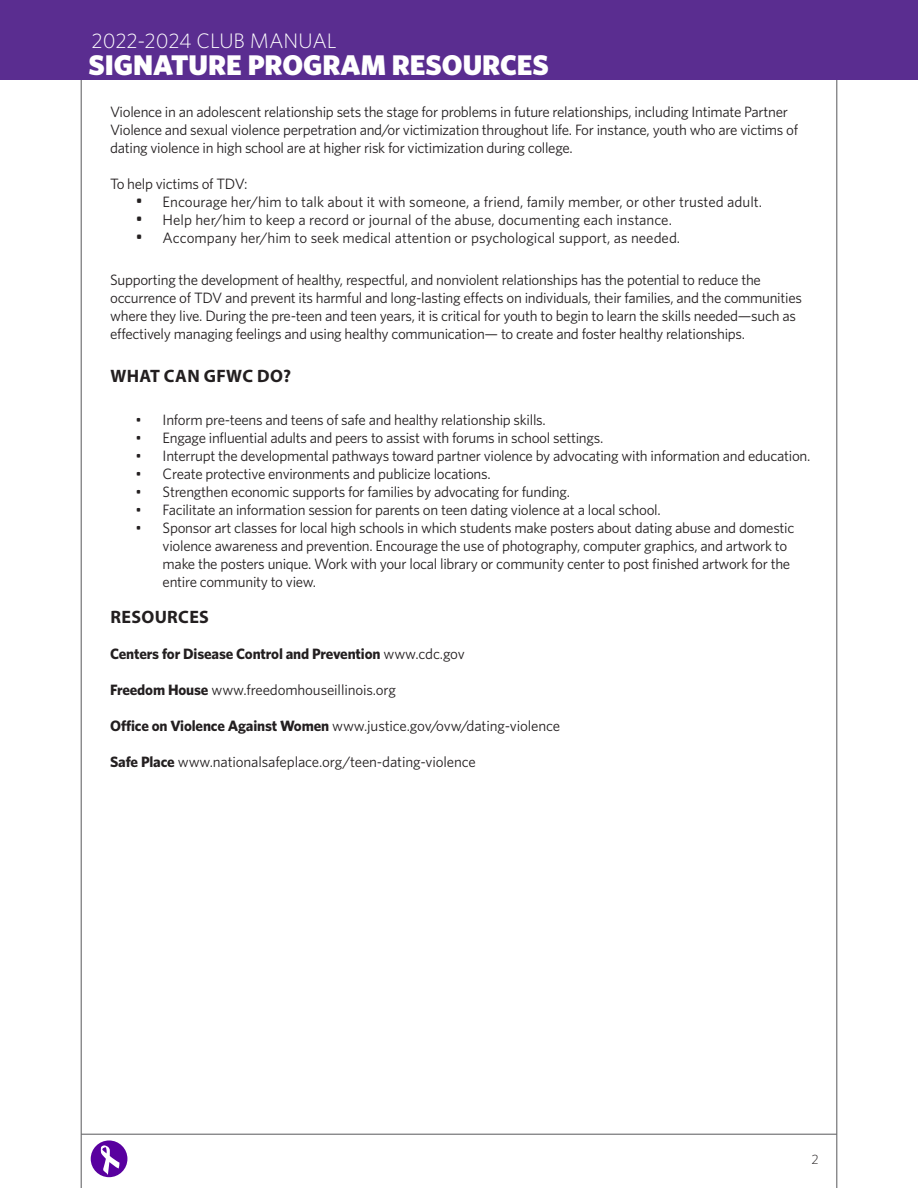
<style>
.page{position:relative;width:918px;height:1188px;background:#fff}
.page>*{position:absolute;margin:0;border:0;box-sizing:border-box;transform-origin:0 0}
.t1{font:900 28.5px "Whitney HTF";color:#fff}
.t2{font:300 21px "Whitney HTF";color:#fff}
.t3{font:700 18px "Myriad Pro";letter-spacing:.02em;color:#231f20}
.t4{font:15px/18px "Whitney HTF";letter-spacing:-.02em;color:#231f20}
.t5{font:15px "Whitney HTF";color:#231f20}
.t6{font:700 15px "Whitney HTF";letter-spacing:-.01em;color:#231f20}
.t7{font:300 13.5px "Whitney HTF";color:#231f20}
.s1{font-size:18px}
.s2{font-weight:400}
.s3{font-weight:700}
</style>
<div class="page">
<hr style="left:81px;top:1134px;width:756px;height:1px;background:#57585a">
<hr style="left:837px;top:0;width:1px;height:1188px;background:#57585a">
<hr style="left:81px;top:0;width:1px;height:1188px;background:#57585a">
<div style="left:0;top:0;width:918px;height:80px;background:#5a2d90"></div>
<div style="left:91px;top:1140px;width:36px;height:37px;background:#59009f;border-radius:50%"></div>
<svg style="left:101px;top:1145px;width:18px;height:30px"></svg>
<h2 class="t2" style="left:92px;top:29px;width:247px">2022-2024 CLUB MANUAL</h2>
<h1 class="t1" style="left:89px;top:47px;width:462px">SIGNATURE PROGRAM RESOURCES</h1>
<p class="t4" style="left:110px;top:102px;width:690px">Violence in an adolescent relationship sets the stage for problems in future relationships, including Intimate Partner<br>Violence and sexual violence perpetration and/or victimization throughout life. For instance, youth who are victims of dating violence in high school are at higher risk for victimization during college.</p>
<p class="t4" style="left:110px;top:174px;width:139px">To help victims of TDV:</p>
<p class="t5" style="left:136px;top:193px;width:628px"><span class="s1">•</span> Encourage her/him to talk about it with someone, a friend, family member, or other trusted adult.</p>
<p class="t5" style="left:136px;top:211px;width:538px"><span class="s1">•</span> Help her/him to keep a record or journal of the abuse, documenting each instance.</p>
<p class="t5" style="left:136px;top:229px;width:546px"><span class="s1">•</span> Accompany her/him to seek medical attention or psychological support, as needed.</p>
<p class="t4" style="left:110px;top:271px;width:693px">Supporting the development of healthy, respectful, and nonviolent relationships has the potential to reduce the occurrence of TDV and prevent its harmful and long-lasting effects on individuals, their families, and the communities where they live. During the pre-teen and teen years, it is critical for youth to begin to learn the skills needed—such as effectively managing feelings and using healthy communication— to create and foster healthy relationships.</p>
<p class="t3" style="left:110px;top:364px;width:182px">WHAT CAN GFWC DO?</p>
<p class="t4" style="left:136px;top:410px;width:412px">• Inform pre-teens and teens of safe and healthy relationship skills.</p>
<p class="t4" style="left:136px;top:428px;width:469px">• Engage influential adults and peers to assist with forums in school settings.</p>
<p class="t4" style="left:136px;top:446px;width:676px">• Interrupt the developmental pathways toward partner violence by advocating with information and education.</p>
<p class="t4" style="left:136px;top:464px;width:356px">• Create protective environments and publicize locations.</p>
<p class="t4" style="left:136px;top:482px;width:436px">• Strengthen economic supports for families by advocating for funding.</p>
<p class="t4" style="left:136px;top:500px;width:527px">• Facilitate an information session for parents on teen dating violence at a local school.</p>
<p class="t4" style="left:163px;top:518px;width:633px;text-indent:-27px">• Sponsor art classes for local high schools in which students make posters about dating abuse and domestic violence awareness and prevention. Encourage the use of photography, computer graphics, and artwork to make the posters unique. Work with your local library or community center to post finished artwork for the entire community to view.</p>
<p class="t3" style="left:110px;top:605px;width:100px">RESOURCES</p>
<p class="t6" style="left:110px;top:645px;width:356px">Centers for Disease Control and Prevention <span class="s2">www.cdc.gov</span></p>
<p class="t4" style="left:110px;top:680px;width:287px"><span class="s3">Freedom House</span> www.freedomhouseillinois.org</p>
<p class="t4" style="left:110px;top:716px;width:452px"><span class="s3">Office on Violence Against Women</span> www.justice.gov/ovw/dating-violence</p>
<p class="t4" style="left:110px;top:752px;width:367px"><span class="s3">Safe Place</span> www.nationalsafeplace.org/teen-dating-violence</p>
<p class="t7" style="left:811px;top:1152px;width:9px">2</p>
</div>
